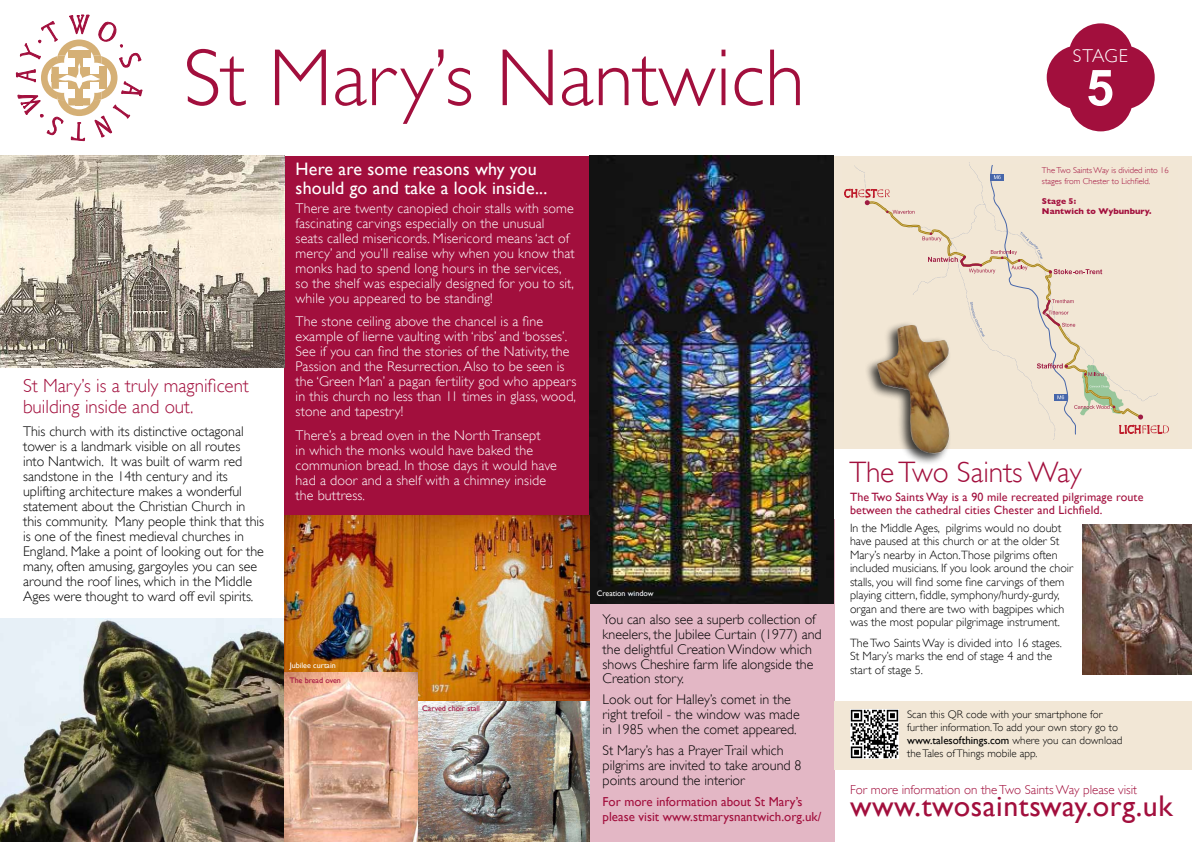
<style>
.page{position:relative;width:1192px;height:842px;background:#fff}
.page>*{position:absolute;margin:0;border:0;box-sizing:border-box;transform-origin:0 0}
.t1{font:300 81.4px "Gill Sans";color:#a20f3d}
.t2{font:700 50.05px "M Arial";color:#fff}
.t3{font:29.9px "Gill Sans";letter-spacing:.02em;color:#a20f3d}
.t4{font:300 29.55px "Gill Sans";color:#a20f3d}
.t5{font:300 19px/20.5px "Gill Sans";color:#a20f3d}
.t6{font:300 18.6px "Gill Sans";letter-spacing:.025em;color:#fff}
.t7{font:18px/18.5px "Gill Sans";letter-spacing:.01em;color:#fff}
.t8{font:300 14px/15px "Gill Sans";color:#000}
.t9{font:300 14px/15px "Gill Sans";letter-spacing:.01em;color:#fff}
.t10{font:13px/15px "Gill Sans";color:#a20f3d}
.t11{font:300 12.95px "Gill Sans";color:#a20f3d}
.t12{font:300 12px/13.5px "Gill Sans";color:#000}
.t13{font:12px/13.5px "Gill Sans";letter-spacing:.01em;color:#a20f3d}
.t14{font:300 11px/12.8px "Gill Sans";color:#000}
.t15{font:300 8.55px/10.2px "Gill Sans";color:#a20f3d}
.t16{font:700 8.55px/10.2px "Gill Sans";color:#a20f3d}
.t17{font:8px "Gill Sans";color:#a20f3d}
.t18{font:8px "Gill Sans";color:#fff}
.s1{font-weight:400}
</style>
<div class="page">
<div style="left:834px;top:156px;width:358px;height:292px;background:#f2e7d6"></div>
<svg style="left:844px;top:164px;width:325px;height:276px"></svg>
<div style="left:284px;top:156px;width:305px;height:396px;background:#a20f3d"></div>
<div style="left:529px;top:520px;width:305px;height:322px;background:#e3b7c5"></div>
<div style="left:834px;top:701px;width:358px;height:68px;background:#f2e7d6"></div>
<img style="left:850px;top:710px;width:49px;height:48px">
<svg style="left:1047px;top:23px;width:108px;height:108px"></svg>
<div style="left:864px;top:321px;width:88px;height:145px;background:#000;opacity:.75"></div>
<img style="left:877px;top:325px;width:73px;height:129px">
<svg style="left:16px;top:14px;width:127px;height:142px"></svg>
<img style="left:0;top:156px;width:284px;height:211px">
<img style="left:1083px;top:524px;width:109px;height:150px">
<img style="left:0;top:618px;width:284px;height:224px">
<img style="left:589px;top:156px;width:245px;height:447px">
<img style="left:284px;top:515px;width:305px;height:187px">
<img style="left:418px;top:702px;width:171px;height:140px">
<img style="left:284px;top:673px;width:134px;height:169px">
<h1 class="t1" style="left:183px;top:31px;width:623px">St Mary’s Nantwich</h1>
<h3 class="t5" style="left:23px;top:376px;width:227px">St Mary’s is a truly magnificent building inside and out.</h3>
<p class="t8" style="left:23px;top:424px;width:243px">This church with its distinctive octagonal tower is a landmark visible on all routes into Nantwich. It was built of warm red sandstone in the 14th century and its uplifting architecture makes a wonderful statement about the Christian Church in this community. Many people think that this is one of the finest medieval churches in England. Make a point of looking out for the many, often amusing, gargoyles you can see around the roof lines, which in the Middle Ages were thought to ward off evil spirits.</p>
<p class="t7" style="left:296px;top:160px;width:253px">Here are some reasons why you should go and take a look inside...</p>
<p class="t9" style="left:296px;top:201px;width:281px">There are twenty canopied choir stalls with some fascinating carvings especially on the unusual seats called misericords. Misericord means ‘act of mercy’ and you’ll realise why when you know that monks had to spend long hours in the services, so the shelf was especially designed for you to sit, while you appeared to be standing!</p>
<p class="t9" style="left:296px;top:314px;width:282px">The stone ceiling above the chancel is a fine example of lierne vaulting with ‘ribs’ and ‘bosses’.<br>See if you can find the stories of the Nativity, the Passion and the Resurrection. Also to be seen is the ‘Green Man’ a pagan fertility god who appears in this church no less than 11 times in glass, wood, stone and tapestry!</p>
<p class="t9" style="left:296px;top:428px;width:263px">There’s a bread oven in the North Transept<br>in which the monks would have baked the communion bread. In those days it would have had a door and a shelf with a chimney inside the buttress.</p>
<p class="t18" style="left:290px;top:660px;width:47px">Jubilee curtain</p>
<p class="t17" style="left:290px;top:675px;width:52px">The bread oven</p>
<p class="t17" style="left:422px;top:704px;width:59px">Carved choir stall</p>
<p class="t18" style="left:597px;top:589px;width:58px">Creation window</p>
<p class="t8" style="left:603px;top:611px;width:221px">You can also see a superb collection of kneelers, the Jubilee Curtain (1977) and the delightful Creation Window which shows Cheshire farm life alongside the Creation story.</p>
<p class="t8" style="left:603px;top:692px;width:199px">Look out for Halley’s comet in the right trefoil - the window was made in 1985 when the comet appeared.</p>
<p class="t8" style="left:603px;top:743px;width:201px">St Mary’s has a Prayer Trail which pilgrims are invited to take around 8 points around the interior</p>
<p class="t10" style="left:603px;top:793px;width:220px">For more information about St Mary’s please visit www.stmarysnantwich.org.uk/</p>
<h3 class="t6" style="left:1073px;top:45px;width:57px">STAGE</h3>
<h2 class="t2" style="left:1086px;top:59px;width:29px">5</h2>
<p class="t15" style="left:1042px;top:165px;width:128px">The Two Saints Way is divided into 16 stages from Chester to Lichfield.</p>
<p class="t16" style="left:1042px;top:196px;width:111px">Stage 5:<br>Nantwich to Wybunbury.</p>
<h3 class="t4" style="left:849px;top:455px;width:234px">The Two Saints Way</h3>
<p class="t13" style="left:850px;top:490px;width:295px">The Two Saints Way is a 90 mile recreated pilgrimage route between the cathedral cities Chester and Lichfield.</p>
<p class="t12" style="left:850px;top:521px;width:225px">In the Middle Ages, pilgrims would no doubt have paused at this church or at the older St Mary’s nearby in Acton.Those pilgrims often included musicians. If you look around the choir stalls, you will find some fine carvings of them playing cittern, fiddle, symphony/hurdy-gurdy, organ and there are two with bagpipes which was the most popular pilgrimage instrument.</p>
<p class="t12" style="left:850px;top:636px;width:213px">The Two Saints Way is divided into 16 stages.<br>St Mary’s marks the end of stage 4 and the start of stage 5.</p>
<p class="t14" style="left:907px;top:708px;width:217px">Scan this QR code with your smartphone for further information.To add your own story go to <span class="s1">www.talesofthings.com</span> where you can download the Tales of Things mobile app.</p>
<p class="t11" style="left:850px;top:782px;width:289px">For more information on the Two Saints Way please visit</p>
<h3 class="t3" style="left:850px;top:789px;width:324px">www.twosaintsway.org.uk</h3>
</div>
